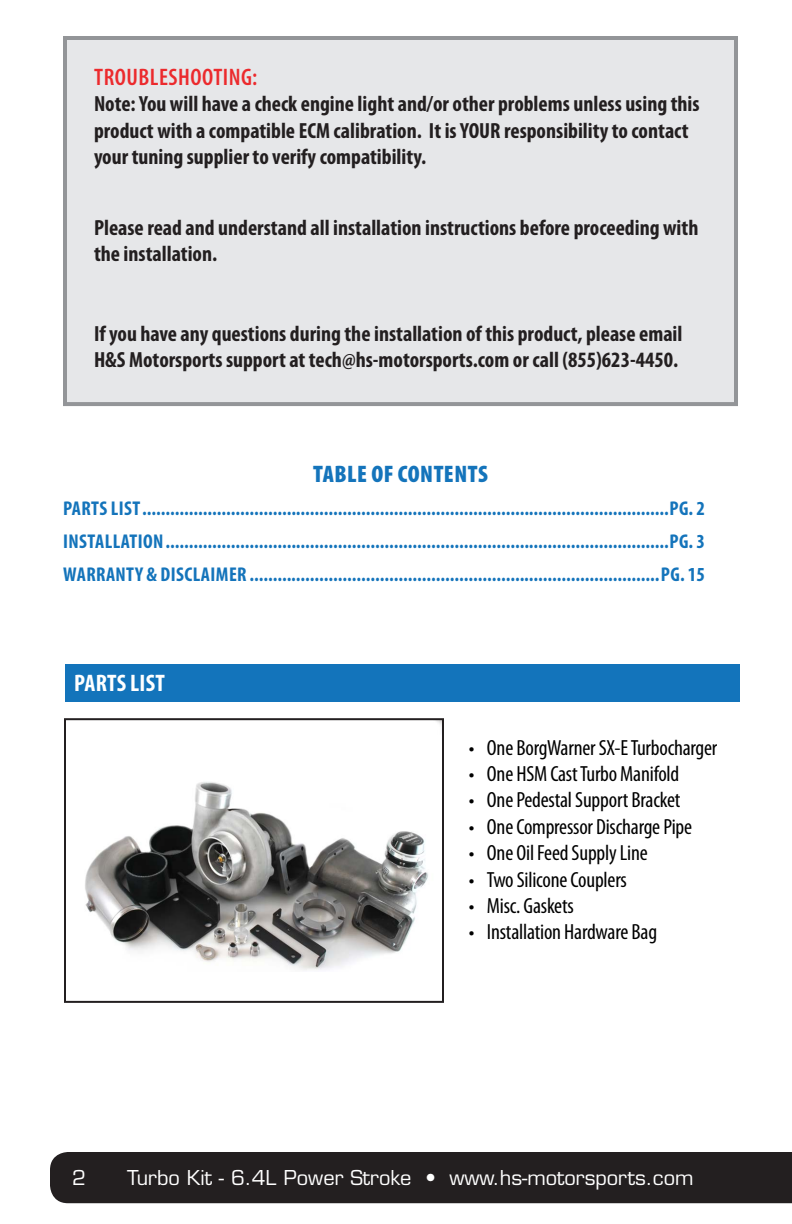
<style>
.page{position:relative;width:792px;height:1224px;background:#fff}
.page>*{position:absolute;margin:0;border:0;box-sizing:border-box;transform-origin:0 0}
.t1{font:600 condensed 24px "Myriad Pro";letter-spacing:.02em;color:#ec2a2d}
.t2{font:900 condensed 24px "Myriad Pro";letter-spacing:.02em;color:#1474bb}
.t3{font:700 condensed 24px "Myriad Pro";letter-spacing:.01em;color:#fff}
.t4{font:700 condensed 22px/26.4px "Myriad Pro";color:#231f20}
.t5{font:condensed 22px "Myriad Pro";letter-spacing:-.01em;color:#000}
.t6{font:700 condensed 20px "Myriad Pro";letter-spacing:.02em;color:#1474bb}
.t7{font:20px "Eurostile LT Std";color:#fff}
</style>
<div class="page">
<div style="left:50px;top:1152px;width:742px;height:51px;background:#231f20"></div>
<div style="left:65px;top:38px;width:671px;height:366px;background:#e6e7e9"></div>
<div style="left:63px;top:36px;width:675px;height:370px;border:4px solid #939598"></div>
<div style="left:65px;top:664px;width:675px;height:38px;background:#1374bb"></div>
<img style="left:85px;top:721px;width:356px;height:249px">
<div style="left:64px;top:718px;width:380px;height:285px;border:2px solid #231f20"></div>
<p class="t1" style="left:94px;top:62px;width:165px">TROUBLESHOOTING:</p>
<p class="t4" style="left:94px;top:90px;width:607px">Note: You will have a check engine light and/or other problems unless using this product with a compatible ECM calibration. It is YOUR responsibility to contact your tuning supplier to verify compatibility.</p>
<p class="t4" style="left:94px;top:214px;width:606px">Please read and understand all installation instructions before proceeding with the installation.</p>
<p class="t4" style="left:94px;top:320px;width:590px">If you have any questions during the installation of this product, please email<br>H&amp;S Motorsports support at tech@hs-motorsports.com or call (855)623-4450.</p>
<p class="t2" style="left:313px;top:459px;width:176px">TABLE OF CONTENTS</p>
<p class="t6" style="left:63px;top:496px;width:643px">PARTS LIST.................................................................................................................PG. 2</p>
<p class="t6" style="left:63px;top:529px;width:643px">INSTALLATION............................................................................................................PG. 3</p>
<p class="t6" style="left:63px;top:562px;width:643px">WARRANTY &amp; DISCLAIMER ........................................................................................PG. 15</p>
<p class="t3" style="left:74px;top:668px;width:92px">PARTS LIST</p>
<p class="t5" style="left:469px;top:734px;width:250px">• One BorgWarner SX-E Turbocharger</p>
<p class="t5" style="left:469px;top:760px;width:212px">• One HSM Cast Turbo Manifold</p>
<p class="t5" style="left:469px;top:787px;width:213px">• One Pedestal Support Bracket</p>
<p class="t5" style="left:469px;top:813px;width:225px">• One Compressor Discharge Pipe</p>
<p class="t5" style="left:469px;top:840px;width:180px">• One Oil Feed Supply Line</p>
<p class="t5" style="left:469px;top:866px;width:160px">• Two Silicone Couplers</p>
<p class="t5" style="left:469px;top:892px;width:106px">• Misc. Gaskets</p>
<p class="t5" style="left:469px;top:919px;width:190px">• Installation Hardware Bag</p>
<p class="t7" style="left:72px;top:1166px;width:15px">2</p>
<p class="t7" style="left:127px;top:1166px;width:568px">Turbo Kit - 6.4L Power Stroke • www.hs-motorsports.com</p>
</div>
